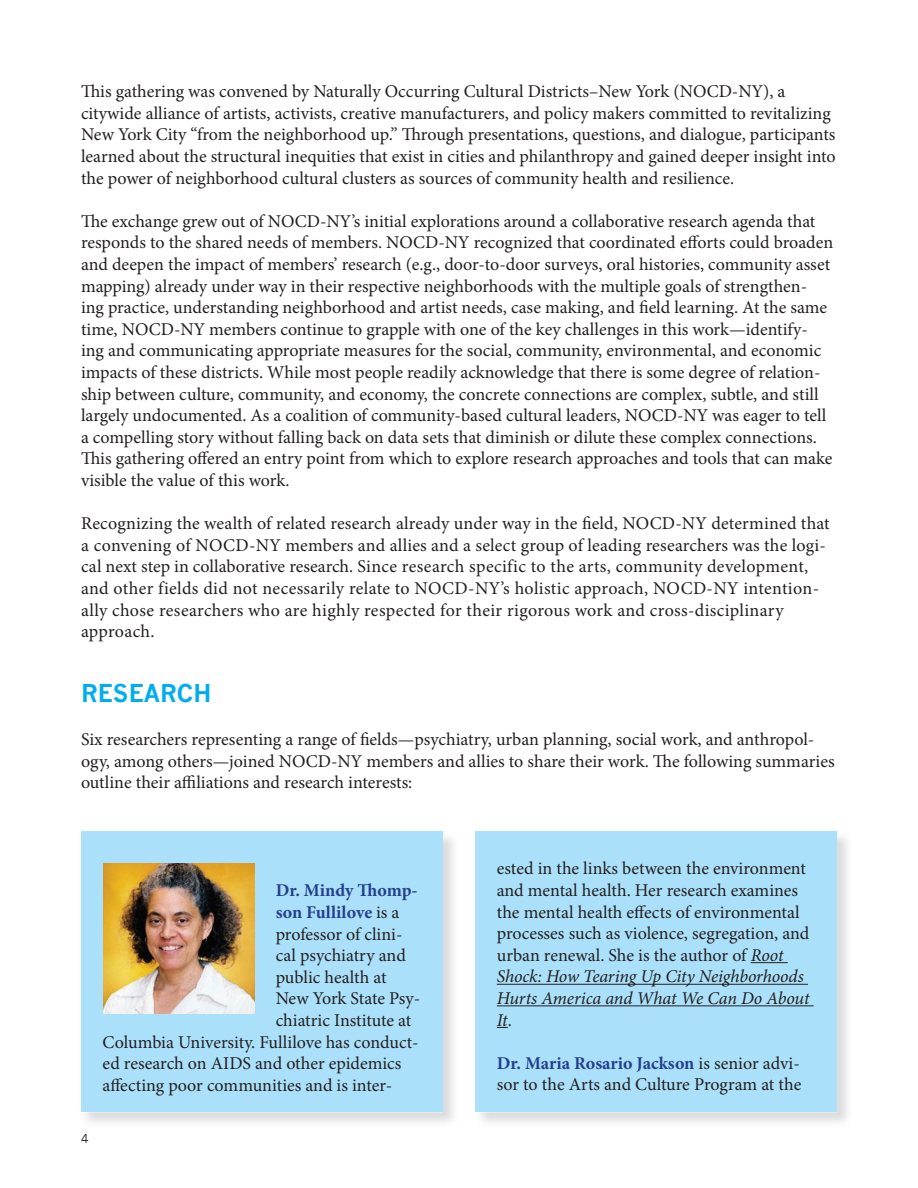
<style>
.page{position:relative;width:918px;height:1188px;background:#fff}
.page>*{position:absolute;margin:0;border:0;box-sizing:border-box;transform-origin:0 0}
.t1{font:700 24px "News Gothic";color:#00aeef}
.t2{font:18px/21.6px "Minion Pro";color:#231f20}
.t3{font:700 18px "Minion Pro";color:#253f8e}
.t4{font:12px "News Gothic";color:#231f20}
.s1{font-weight:400;color:#231f20}
.s2{font-style:italic}
.s3{font-weight:700;color:#253f8e}
</style>
<div class="page">
<div style="left:475px;top:832px;width:362px;height:280px;background:#aae0f9"></div>
<hr style="left:751px;top:962px;width:37px;height:1px;background:#231f20">
<hr style="left:497px;top:984px;width:311px;height:1px;background:#231f20">
<hr style="left:497px;top:1005px;width:317px;height:1px;background:#231f20">
<div style="left:81px;top:832px;width:362px;height:280px;background:#aae0f9"></div>
<img style="left:104px;top:864px;width:150px;height:149px">
<p class="t2" style="left:81px;top:81px;width:756px">This gathering was convened by Naturally Occurring Cultural Districts–New York (NOCD-NY), a citywide alliance of artists, activists, creative manufacturers, and policy makers committed to revitalizing New York City “from the neighborhood up.” Through presentations, questions, and dialogue, participants learned about the structural inequities that exist in cities and philanthropy and gained deeper insight into the power of neighborhood cultural clusters as sources of community health and resilience.</p>
<p class="t2" style="left:81px;top:210px;width:754px">The exchange grew out of NOCD-NY’s initial explorations around a collaborative research agenda that responds to the shared needs of members. NOCD-NY recognized that coordinated efforts could broaden and deepen the impact of members’ research (e.g., door-to-door surveys, oral histories, community asset mapping) already under way in their respective neighborhoods with the multiple goals of strengthen&shy;ing practice, understanding neighborhood and artist needs, case making, and field learning. At the same time, NOCD-NY members continue to grapple with one of the key challenges in this work—identify&shy;ing and communicating appropriate measures for the social, community, environmental, and economic impacts of these districts. While most people readily acknowledge that there is some degree of relation&shy;ship between culture, community, and economy, the concrete connections are complex, subtle, and still largely undocumented. As a coalition of community-based cultural leaders, NOCD-NY was eager to tell a compelling story without falling back on data sets that diminish or dilute these complex connections.<br>This gathering offered an entry point from which to explore research approaches and tools that can make visible the value of this work.</p>
<p class="t2" style="left:81px;top:513px;width:750px">Recognizing the wealth of related research already under way in the field, NOCD-NY determined that a convening of NOCD-NY members and allies and a select group of leading researchers was the logi&shy;cal next step in collaborative research. Since research specific to the arts, community development, and other fields did not necessarily relate to NOCD-NY’s holistic approach, NOCD-NY intention&shy;ally chose researchers who are highly respected for their rigorous work and cross-disciplinary approach.</p>
<h1 class="t1" style="left:81px;top:679px;width:132px">RESEARCH</h1>
<p class="t2" style="left:81px;top:729px;width:755px">Six researchers representing a range of fields—psychiatry, urban planning, social work, and anthropol&shy;ogy, among others—joined NOCD-NY members and allies to share their work. The following summaries outline their affiliations and research interests:</p>
<p class="t3" style="left:276px;top:878px;width:144px">Dr. Mindy Thomp-</p>
<p class="t3" style="left:276px;top:900px;width:125px">son Fullilove <span class="s1">is a</span></p>
<p class="t2" style="left:276px;top:923px;width:128px">professor of clini-</p>
<p class="t2" style="left:276px;top:945px;width:132px">cal psychiatry and</p>
<p class="t2" style="left:276px;top:966px;width:112px">public health at</p>
<p class="t2" style="left:276px;top:988px;width:146px">New York State Psy-</p>
<p class="t2" style="left:276px;top:1010px;width:137px">chiatric Institute at</p>
<p class="t2" style="left:103px;top:1031px;width:318px">Columbia University. Fullilove has conduct-</p>
<p class="t2" style="left:103px;top:1053px;width:300px">ed research on AIDS and other epidemics</p>
<p class="t2" style="left:103px;top:1074px;width:291px">affecting poor communities and is inter-</p>
<p class="t4" style="left:81px;top:1132px;width:9px">4</p>
<p class="t2" style="left:497px;top:858px;width:314px">ested in the links between the environment and mental health. Her research examines the mental health effects of environmental processes such as violence, segregation, and urban renewal. She is the author of <span class="s2">Root Shock: How Tearing Up City Neighborhoods Hurts America and What We Can Do About It</span>.</p>
<p class="t2" style="left:497px;top:1052px;width:306px"><span class="s3">Dr. Maria Rosario Jackson</span> is senior advi&shy;sor to the Arts and Culture Program at the</p>
</div>
